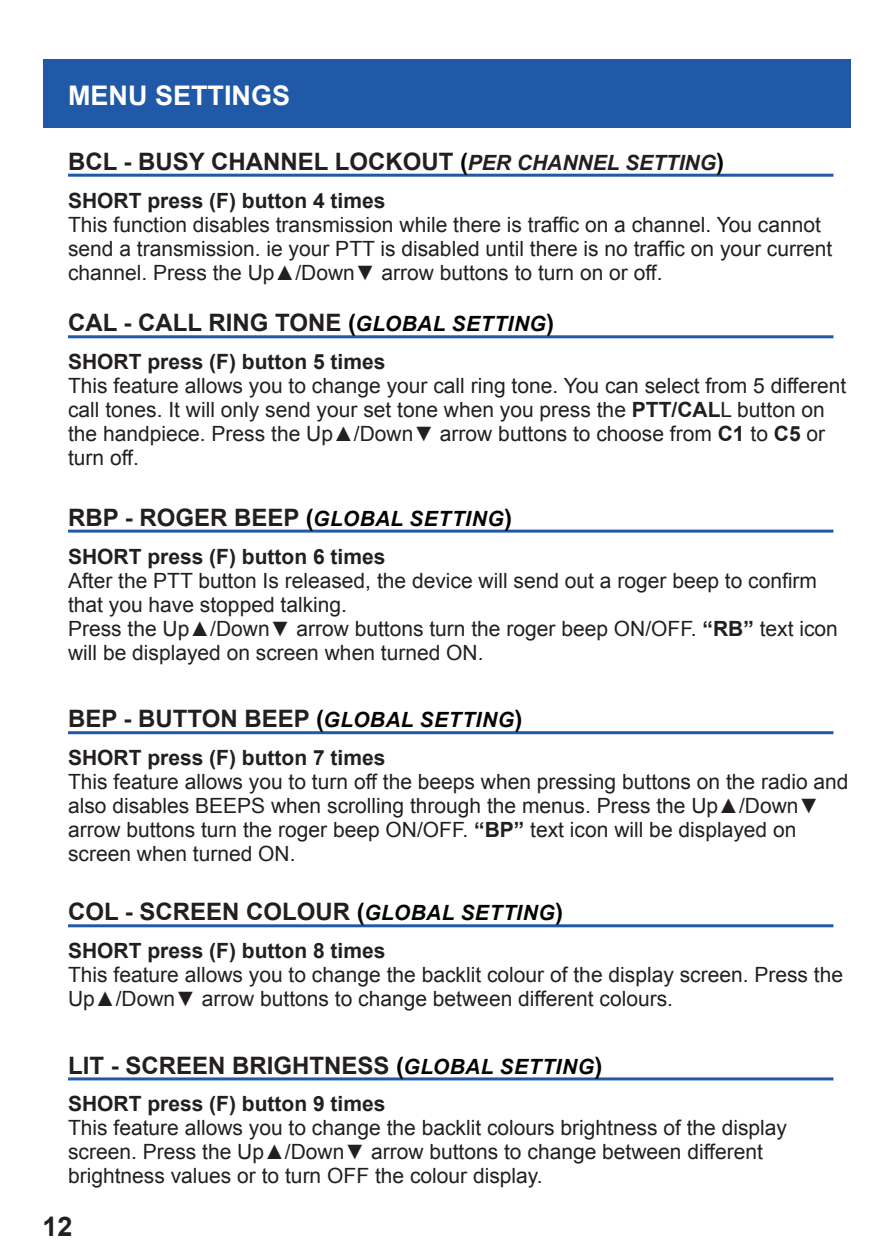
<style>
.page{position:relative;width:893px;height:1259px;background:#fff}
.page>*{position:absolute;margin:0;border:0;box-sizing:border-box;transform-origin:0 0}
.t1{font:700 27px "Arial";color:#fff}
.t2{font:700 27px "Arial";color:#231f20}
.t3{font:700 24px "Arial";color:#231f20}
.t4{font:21px/24px "Arial";color:#231f20}
.t5{font:700 21px "Arial";color:#231f20}
.s1{color:#040503}
.s2{font-style:italic;font-size:21px}
.s3{font-style:italic;font-size:21px;color:#040503}
.s4{font-weight:700}
</style>
<div class="page">
<div style="left:43px;top:60px;width:807px;height:68px;background:#2059a8"></div>
<hr style="left:68px;top:174px;width:765px;height:3px;background:#2059a8">
<hr style="left:68px;top:335px;width:765px;height:3px;background:#2059a8">
<hr style="left:68px;top:529px;width:765px;height:3px;background:#2059a8">
<hr style="left:68px;top:731px;width:765px;height:3px;background:#2059a8">
<hr style="left:68px;top:924px;width:765px;height:3px;background:#2059a8">
<hr style="left:68px;top:1077px;width:765px;height:3px;background:#2059a8">
<p class="t1" style="left:68px;top:77px;width:224px">MENU SETTINGS</p>
<p class="t3" style="left:68px;top:145px;width:657px">BCL - BUSY CHANNEL LOCKOUT <span class="s1">(</span><span class="s2">PER CHANNEL SETTING</span><span class="s1">)</span></p>
<p class="t5" style="left:68px;top:186px;width:319px">SHORT press (F) button 4 times</p>
<p class="t4" style="left:68px;top:212px;width:766px">This function disables transmission while there is traffic on a channel. You cannot send a transmission. ie your PTT is disabled until there is no traffic on your current channel. Press the Up▲/Down▼ arrow buttons to turn on or off.</p>
<p class="t3" style="left:68px;top:307px;width:488px">CAL - CALL RING TONE <span class="s1">(</span><span class="s3">GLOBAL SETTING</span><span class="s1">)</span></p>
<p class="t5" style="left:68px;top:348px;width:319px">SHORT press (F) button 5 times</p>
<p class="t4" style="left:68px;top:374px;width:780px">This feature allows you to change your call ring tone. You can select from 5 different call tones. It will only send your set tone when you press the <span class="s4">PTT/CAL</span>L button on the handpiece. Press the Up▲/Down▼ arrow buttons to choose from <span class="s4">C1</span> to <span class="s4">C5</span> or turn off.</p>
<p class="t3" style="left:68px;top:501px;width:446px">RBP - ROGER BEEP <span class="s1">(</span><span class="s3">GLOBAL SETTING</span><span class="s1">)</span></p>
<p class="t5" style="left:68px;top:542px;width:319px">SHORT press (F) button 6 times</p>
<p class="t4" style="left:68px;top:568px;width:771px">After the PTT button Is released, the device will send out a roger beep to confirm that you have stopped talking.<br>Press the Up▲/Down▼ arrow buttons turn the roger beep ON/OFF. <span class="s4">“RB”</span> text icon will be displayed on screen when turned ON.</p>
<p class="t3" style="left:68px;top:703px;width:456px">BEP - BUTTON BEEP <span class="s1">(</span><span class="s3">GLOBAL SETTING</span><span class="s1">)</span></p>
<p class="t5" style="left:68px;top:744px;width:319px">SHORT press (F) button 7 times</p>
<p class="t4" style="left:68px;top:770px;width:782px">This feature allows you to turn off the beeps when pressing buttons on the radio and also disables BEEPS when scrolling through the menus. Press the Up▲/Down▼ arrow buttons turn the roger beep ON/OFF. <span class="s4">“BP”</span> text icon will be displayed on screen when turned ON.</p>
<p class="t3" style="left:68px;top:896px;width:497px">COL - SCREEN COLOUR <span class="s1">(</span><span class="s3">GLOBAL SETTING</span><span class="s1">)</span></p>
<p class="t5" style="left:68px;top:937px;width:319px">SHORT press (F) button 8 times</p>
<p class="t4" style="left:68px;top:963px;width:777px">This feature allows you to change the backlit colour of the display screen. Press the<br>Up▲/Down▼ arrow buttons to change between different colours.</p>
<p class="t3" style="left:68px;top:1049px;width:536px">LIT - SCREEN BRIGHTNESS <span class="s1">(</span><span class="s3">GLOBAL SETTING</span><span class="s1">)</span></p>
<p class="t5" style="left:68px;top:1090px;width:319px">SHORT press (F) button 9 times</p>
<p class="t4" style="left:68px;top:1116px;width:720px">This feature allows you to change the backlit colours brightness of the display screen. Press the Up▲/Down▼ arrow buttons to change between different brightness values or to turn OFF the colour display.</p>
<p class="t2" style="left:43px;top:1208px;width:32px">12</p>
</div>
